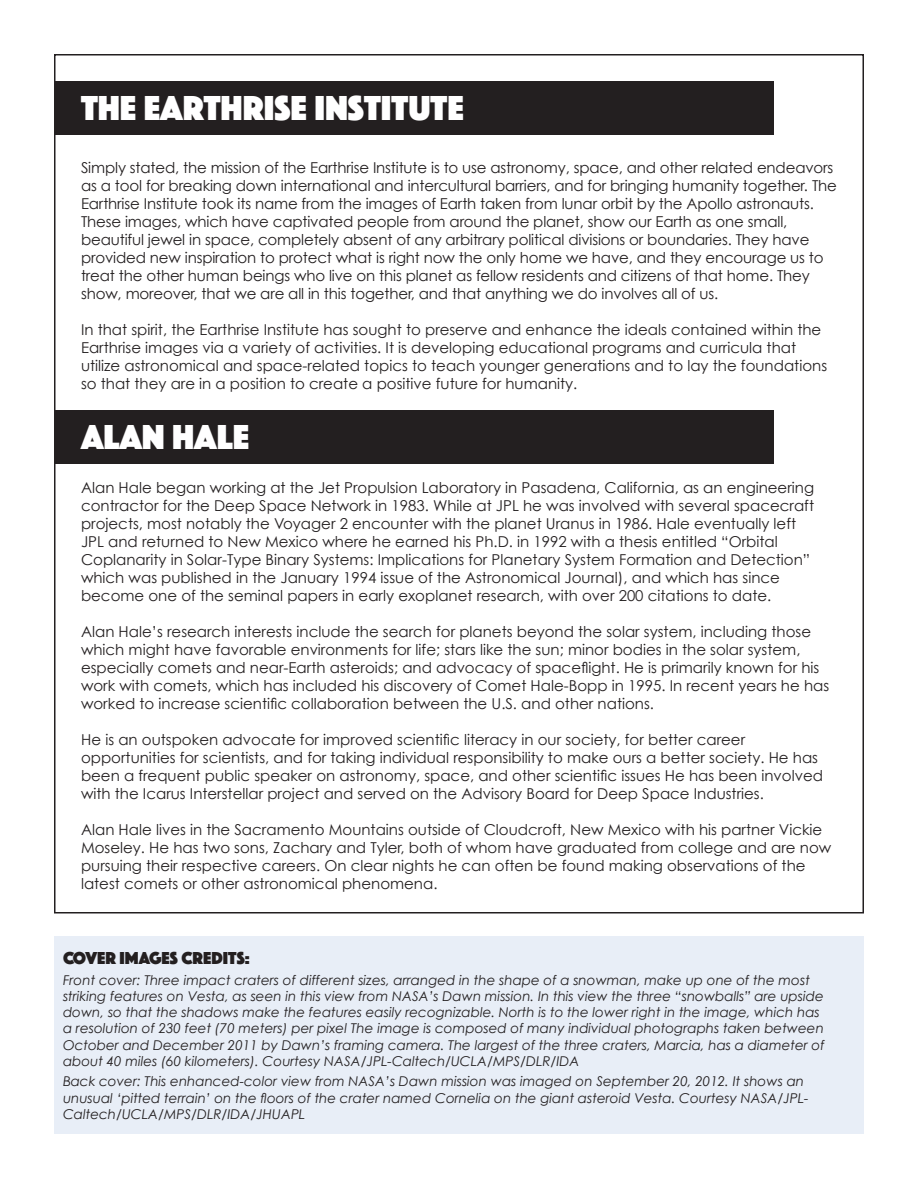
<style>
.page{position:relative;width:918px;height:1188px;background:#fff}
.page>*{position:absolute;margin:0;border:0;box-sizing:border-box;transform-origin:0 0}
.t1{font:36px "Phosphate Solid";color:#fff}
.t2{font:18px "Phosphate Solid";color:#231f20}
.t3{font:15px/18px "Century Gothic";color:#231f20}
.t4{font:italic 13.5px/16.2px "Century Gothic";color:#231f20}
</style>
<div class="page">
<div style="left:54px;top:937px;width:810px;height:197px;background:#e8eef7"></div>
<div style="left:54px;top:81px;width:720px;height:54px;background:#231f20"></div>
<div style="left:54px;top:410px;width:720px;height:54px;background:#231f20"></div>
<p class="t1" style="left:81px;top:82px;width:384px">THE EARTHRISE INSTITUTE</p>
<p class="t3" style="left:81px;top:159px;width:758px">Simply stated, the mission of the Earthrise Institute is to use astronomy, space, and other related endeavors as a tool for breaking down international and intercultural barriers, and for bringing humanity together. The Earthrise Institute took its name from the images of Earth taken from lunar orbit by the Apollo astronauts.<br>These images, which have captivated people from around the planet, show our Earth as one small, beautiful jewel in space, completely absent of any arbitrary political divisions or boundaries. They have provided new inspiration to protect what is right now the only home we have, and they encourage us to treat the other human beings who live on this planet as fellow residents and citizens of that home. They show, moreover, that we are all in this together, and that anything we do involves all of us.</p>
<p class="t3" style="left:81px;top:321px;width:748px">In that spirit, the Earthrise Institute has sought to preserve and enhance the ideals contained within the Earthrise images via a variety of activities. It is developing educational programs and curricula that utilize astronomical and space-related topics to teach younger generations and to lay the foundations so that they are in a position to create a positive future for humanity.</p>
<p class="t1" style="left:81px;top:411px;width:170px">ALAN HALE</p>
<p class="t3" style="left:81px;top:478px;width:735px">Alan Hale began working at the Jet Propulsion Laboratory in Pasadena, California, as an engineering contractor for the Deep Space Network in 1983. While at JPL he was involved with several spacecraft projects, most notably the Voyager 2 encounter with the planet Uranus in 1986. Hale eventually left JPL and returned to New Mexico where he earned his Ph.D. in 1992 with a thesis entitled “Orbital Coplanarity in Solar-Type Binary Systems: Implications for Planetary System Formation and Detection” which was published in the January 1994 issue of the Astronomical Journal), and which has since become one of the seminal papers in early exoplanet research, with over 200 citations to date.</p>
<p class="t3" style="left:81px;top:622px;width:750px">Alan Hale’s research interests include the search for planets beyond the solar system, including those which might have favorable environments for life; stars like the sun; minor bodies in the solar system, especially comets and near-Earth asteroids; and advocacy of spaceflight. He is primarily known for his work with comets, which has included his discovery of Comet Hale-Bopp in 1995. In recent years he has worked to increase scientific collaboration between the U.S. and other nations.</p>
<p class="t3" style="left:81px;top:730px;width:744px">He is an outspoken advocate for improved scientific literacy in our society, for better career opportunities for scientists, and for taking individual responsibility to make ours a better society. He has been a frequent public speaker on astronomy, space, and other scientific issues He has been involved with the Icarus Interstellar project and served on the Advisory Board for Deep Space Industries.</p>
<p class="t3" style="left:81px;top:820px;width:752px">Alan Hale lives in the Sacramento Mountains outside of Cloudcroft, New Mexico with his partner Vickie Moseley. He has two sons, Zachary and Tyler, both of whom have graduated from college and are now pursuing their respective careers. On clear nights he can often be found making observations of the latest comets or other astronomical phenomena.</p>
<p class="t2" style="left:63px;top:945px;width:188px">COVER IMAGES CREDITS:</p>
<p class="t4" style="left:63px;top:972px;width:763px">Front cover: Three impact craters of different sizes, arranged in the shape of a snowman, make up one of the most striking features on Vesta, as seen in this view from NASA’s Dawn mission. In this view the three “snowballs” are upside down, so that the shadows make the features easily recognizable. North is to the lower right in the image, which has a resolution of 230 feet (70 meters) per pixel The image is composed of many individual photographs taken between October and December 2011 by Dawn’s framing camera. The largest of the three craters, Marcia, has a diameter of about 40 miles (60 kilometers). Courtesy NASA/JPL-Caltech/UCLA/MPS/DLR/IDA</p>
<p class="t4" style="left:63px;top:1073px;width:747px">Back cover: This enhanced-color view from NASA’s Dawn mission was imaged on September 20, 2012. It shows an unusual ‘pitted terrain’ on the floors of the crater named Cornelia on the giant asteroid Vesta. Courtesy NASA/JPL-<br>Caltech/UCLA/MPS/DLR/IDA/JHUAPL</p>
</div>
